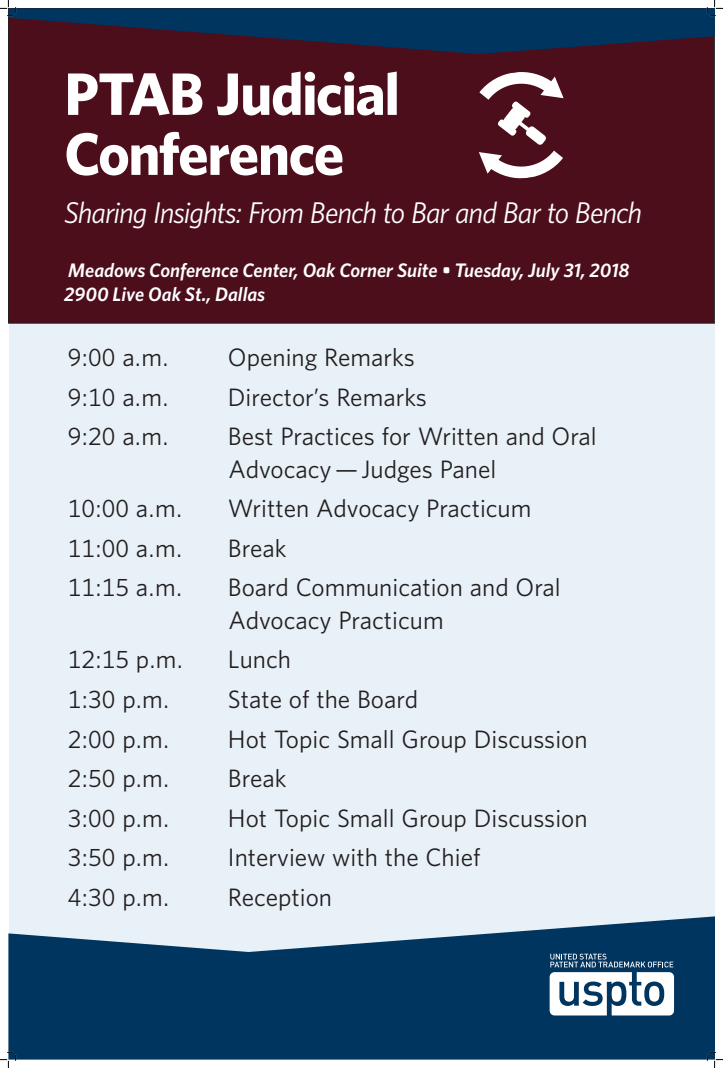
<style>
.page{position:relative;width:723px;height:1068px;background:#fff}
.page>*{position:absolute;margin:0;border:0;box-sizing:border-box;transform-origin:0 0}
.t1{font:700 60px/60px "Whitney";letter-spacing:-.025em;color:#fff}
.t2{font:italic 30px "Whitney";letter-spacing:-.035em;color:#fff}
.t3{font:25.2px "Whitney";color:#231f20}
.t4{font:italic 600 19.6px/24px "Whitney";color:#fff}
</style>
<div class="page">
<div style="left:9px;top:9px;width:705px;height:953px;background:#e8f1f7"></div>
<div style="left:9px;top:9px;width:705px;height:314px;background:#4d0e1c"></div>
<svg style="left:8px;top:916px;width:706px;height:144px;fill:#003560"></svg>
<svg style="left:549px;top:954px;width:124px;height:61px"></svg>
<svg style="left:8px;top:8px;width:706px;height:46px;fill:#003560"></svg>
<svg style="left:479px;top:72px;width:85px;height:106px"></svg>
<svg style="left:0;top:0;width:17px;height:17px"></svg>
<svg style="left:0;top:1052px;width:17px;height:16px"></svg>
<svg style="left:707px;top:0;width:15px;height:17px"></svg>
<svg style="left:707px;top:1052px;width:15px;height:16px"></svg>
<p class="t1" style="left:64px;top:63px;width:337px">PTAB Judicial<br>Conference</p>
<p class="t2" style="left:64px;top:193px;width:579px">Sharing Insights: From Bench to Bar and Bar to Bench</p>
<p class="t4" style="left:64px;top:258px;width:566px">Meadows Conference Center, Oak Corner Suite • Tuesday, July 31, 2018<br>2900 Live Oak St., Dallas</p>
<p class="t3" style="left:68px;top:341px;width:103px">9:00 a.m.</p>
<p class="t3" style="left:228px;top:341px;width:188px">Opening Remarks</p>
<p class="t3" style="left:68px;top:380px;width:103px">9:10 a.m.</p>
<p class="t3" style="left:228px;top:380px;width:200px">Director’s Remarks</p>
<p class="t3" style="left:68px;top:420px;width:103px">9:20 a.m.</p>
<p class="t3" style="left:228px;top:420px;width:370px">Best Practices for Written and Oral</p>
<p class="t3" style="left:228px;top:452px;width:269px">Advocacy — Judges Panel</p>
<p class="t3" style="left:68px;top:492px;width:116px">10:00 a.m.</p>
<p class="t3" style="left:228px;top:492px;width:305px">Written Advocacy Practicum</p>
<p class="t3" style="left:68px;top:531px;width:116px">11:00 a.m.</p>
<p class="t3" style="left:228px;top:531px;width:60px">Break</p>
<p class="t3" style="left:68px;top:571px;width:116px">11:15 a.m.</p>
<p class="t3" style="left:228px;top:571px;width:334px">Board Communication and Oral</p>
<p class="t3" style="left:228px;top:603px;width:217px">Advocacy Practicum</p>
<p class="t3" style="left:68px;top:643px;width:117px">12:15 p.m.</p>
<p class="t3" style="left:228px;top:643px;width:64px">Lunch</p>
<p class="t3" style="left:68px;top:682px;width:103px">1:30 p.m.</p>
<p class="t3" style="left:228px;top:682px;width:191px">State of the Board</p>
<p class="t3" style="left:68px;top:722px;width:103px">2:00 p.m.</p>
<p class="t3" style="left:228px;top:722px;width:361px">Hot Topic Small Group Discussion</p>
<p class="t3" style="left:68px;top:762px;width:103px">2:50 p.m.</p>
<p class="t3" style="left:228px;top:762px;width:60px">Break</p>
<p class="t3" style="left:68px;top:801px;width:103px">3:00 p.m.</p>
<p class="t3" style="left:228px;top:801px;width:361px">Hot Topic Small Group Discussion</p>
<p class="t3" style="left:68px;top:841px;width:103px">3:50 p.m.</p>
<p class="t3" style="left:228px;top:841px;width:254px">Interview with the Chief</p>
<p class="t3" style="left:68px;top:880px;width:103px">4:30 p.m.</p>
<p class="t3" style="left:228px;top:880px;width:106px">Reception</p>
</div>
